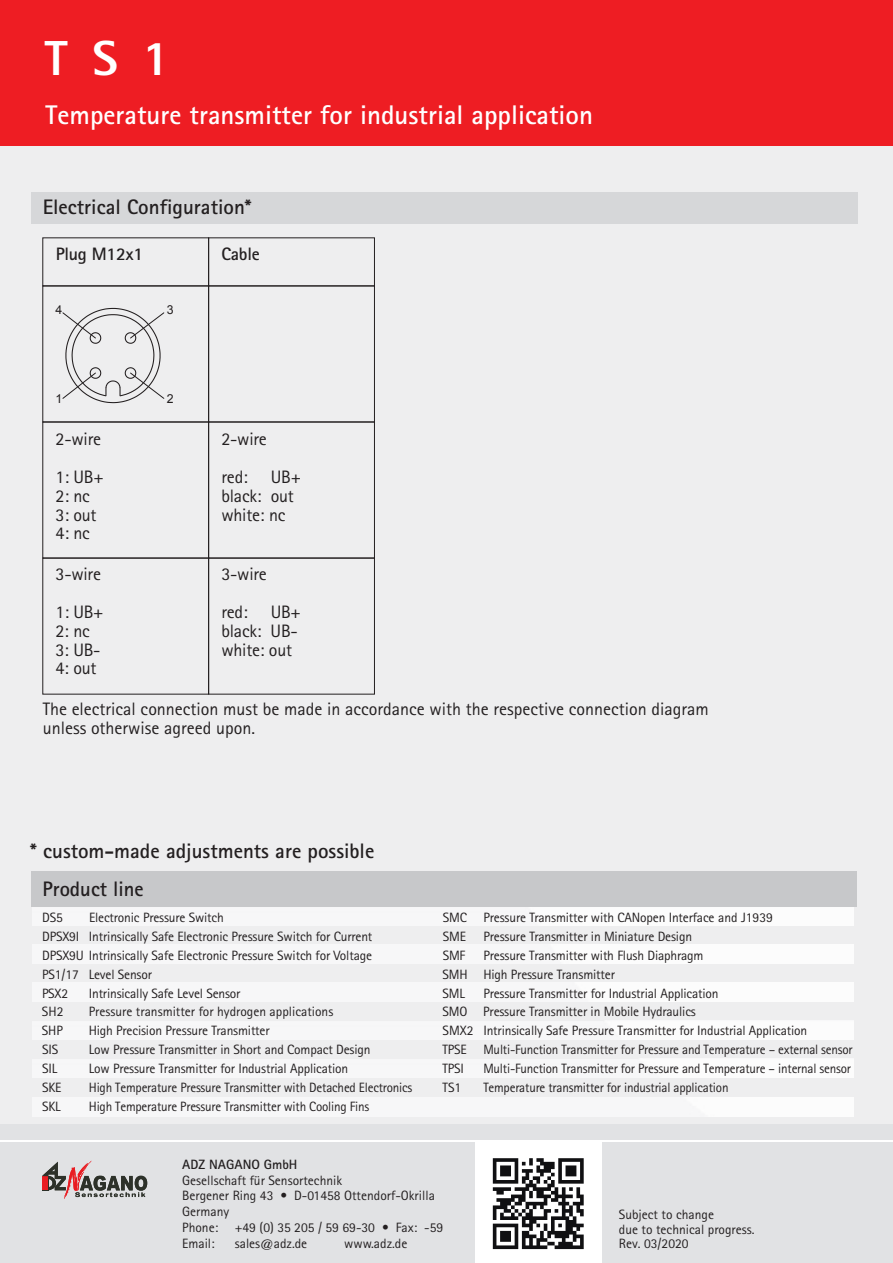
<style>
.page{position:relative;width:893px;height:1263px;background:#fff}
.page>*{position:absolute;margin:0;border:0;box-sizing:border-box;transform-origin:0 0}
.t1{font:800 49.2px "Rotis Sans Serif";color:#fff}
.t2{font:700 27px "Rotis Sans Serif";color:#fff}
.t3{font:700 21px/38.5px "Rotis Sans Serif";color:#231f20}
.t4{font:18px/18.9px "Rotis Sans Serif";color:#231f20}
.t5{font:700 18px "Rotis Sans Serif";letter-spacing:-.015em;color:#231f20}
.t6{font:13.5px/15.8px "Rotis Sans Serif";letter-spacing:-.015em;color:#231f20}
.t7{font:700 13.5px "Rotis Sans Serif";color:#231f20}
.t8{font:12.3px "Arial";color:#231f20}
</style>
<div class="page">
<div style="left:0;top:0;width:893px;height:146px;background:#ee1d23"></div>
<div style="left:0;top:1121px;width:893px;height:142px;background:#e1e2e4"></div>
<hr style="left:0;top:1140px;width:893px;height:1px;background:#fff">
<div style="left:0;top:146px;width:893px;height:978px;background:#eeeeef"></div>
<div style="left:683px;top:1097px;width:170px;height:19px;background:#fcfcfc"></div>
<div style="left:33px;top:906px;width:820px;height:19px;background:#f7f7f8"></div>
<div style="left:575px;top:983px;width:278px;height:19px;background:#fcfcfc"></div>
<div style="left:605px;top:1021px;width:248px;height:19px;background:#fcfcfc"></div>
<div style="left:640px;top:1059px;width:213px;height:19px;background:#fcfcfc"></div>
<div style="left:551px;top:945px;width:302px;height:19px;background:#fcfcfc"></div>
<div style="left:31px;top:871px;width:825px;height:35px;background:#c7c8ca"></div>
<div style="left:31px;top:192px;width:826px;height:32px;background:#d6d7d9"></div>
<div style="left:475px;top:1141px;width:126px;height:122px;background:#fff"></div>
<svg style="left:42px;top:1161px;width:105px;height:38px"></svg>
<svg style="left:493px;top:1158px;width:91px;height:91px"></svg>
<div style="left:43px;top:238px;width:166px;height:48px;border:1px solid #231f20"></div>
<div style="left:208px;top:238px;width:167px;height:48px;border:1px solid #231f20"></div>
<div style="left:43px;top:286px;width:166px;height:136px;border:1px solid #231f20"></div>
<div style="left:208px;top:286px;width:167px;height:136px;border:1px solid #231f20"></div>
<div style="left:43px;top:422px;width:166px;height:136px;border:1px solid #231f20"></div>
<div style="left:208px;top:422px;width:167px;height:136px;border:1px solid #231f20"></div>
<div style="left:43px;top:558px;width:166px;height:136px;border:1px solid #231f20"></div>
<div style="left:208px;top:558px;width:167px;height:136px;border:1px solid #231f20"></div>
<svg style="left:62px;top:307px;width:103px;height:97px"></svg>
<h1 class="t1" style="left:45px;top:27px;width:126px">TS1</h1>
<h2 class="t2" style="left:46px;top:98px;width:549px">Temperature transmitter for industrial application</h2>
<h3 class="t3" style="left:43px;top:187px;width:210px">Electrical Configuration*</h3>
<h3 class="t5" style="left:56px;top:243px;width:89px">Plug M12x1</h3>
<h3 class="t5" style="left:221px;top:243px;width:40px">Cable</h3>
<p class="t8" style="left:56px;top:301px;width:8px">4</p>
<p class="t8" style="left:167px;top:301px;width:8px">3</p>
<p class="t8" style="left:56px;top:391px;width:8px">1</p>
<p class="t8" style="left:167px;top:391px;width:8px">2</p>
<h3 class="t4" style="left:56px;top:420px;width:50px;line-height:37.8px">2-wire<br>1: UB+</h3>
<h3 class="t4" style="left:221px;top:429px;width:47px">2-wire</h3>
<h3 class="t4" style="left:221px;top:467px;width:28px">red:</h3>
<h3 class="t4" style="left:271px;top:467px;width:32px">UB+</h3>
<h3 class="t4" style="left:56px;top:486px;width:36px">2: nc</h3>
<h3 class="t4" style="left:221px;top:486px;width:74px">black: out</h3>
<h3 class="t4" style="left:56px;top:505px;width:43px">3: out</h3>
<h3 class="t4" style="left:221px;top:505px;width:66px">white: nc</h3>
<h3 class="t4" style="left:56px;top:524px;width:36px">4: nc</h3>
<h3 class="t4" style="left:56px;top:564px;width:47px">3-wire</h3>
<h3 class="t4" style="left:221px;top:564px;width:47px">3-wire</h3>
<h3 class="t4" style="left:56px;top:602px;width:50px">1: UB+</h3>
<h3 class="t4" style="left:221px;top:602px;width:28px">red:</h3>
<h3 class="t4" style="left:271px;top:602px;width:32px">UB+</h3>
<h3 class="t4" style="left:56px;top:621px;width:36px">2: nc</h3>
<h3 class="t4" style="left:221px;top:621px;width:78px">black: UB-</h3>
<h3 class="t4" style="left:56px;top:640px;width:47px">3: UB-</h3>
<h3 class="t4" style="left:221px;top:640px;width:72px">white: out</h3>
<h3 class="t4" style="left:56px;top:659px;width:43px">4: out</h3>
<h3 class="t4" style="left:43px;top:700px;width:668px">The electrical connection must be made in accordance with the respective connection diagram unless otherwise agreed upon.</h3>
<h3 class="t3" style="left:42px;top:831px;width:333px;text-indent:-12px">* custom-made adjustments are possible<br>Product line</h3>
<p class="t6" style="left:42px;top:909px;width:22px">DS5</p>
<p class="t6" style="left:89px;top:909px;width:136px">Electronic Pressure Switch</p>
<p class="t6" style="left:443px;top:909px;width:332px">SMC Pressure Transmitter with CANopen Interface and J1939</p>
<p class="t6" style="left:443px;top:928px;width:25px">SME</p>
<p class="t6" style="left:42px;top:928px;width:332px">DPSX9I Intrinsically Safe Electronic Pressure Switch for Current</p>
<p class="t6" style="left:484px;top:928px;width:210px">Pressure Transmitter in Miniature Design</p>
<p class="t6" style="left:42px;top:947px;width:331px">DPSX9U Intrinsically Safe Electronic Pressure Switch for Voltage</p>
<p class="t6" style="left:443px;top:947px;width:24px">SMF</p>
<p class="t6" style="left:483px;top:947px;width:222px">Pressure Transmitter with Flush Diaphragm</p>
<p class="t6" style="left:42px;top:966px;width:111px">PS1/17 Level Sensor</p>
<p class="t6" style="left:443px;top:966px;width:174px">SMH High Pressure Transmitter</p>
<p class="t6" style="left:42px;top:985px;width:28px">PSX2</p>
<p class="t6" style="left:89px;top:985px;width:153px">Intrinsically Safe Level Sensor</p>
<p class="t6" style="left:443px;top:985px;width:24px">SML</p>
<p class="t6" style="left:442px;top:983px;width:278px;line-height:18.9px;text-indent:41px">Pressure Transmitter for Industrial Application<br>SMO Pressure Transmitter in Mobile Hydraulics</p>
<p class="t6" style="left:42px;top:1004px;width:23px">SH2</p>
<p class="t6" style="left:89px;top:1004px;width:246px">Pressure transmitter for hydrogen applications</p>
<p class="t6" style="left:42px;top:1042px;width:18px">SIS</p>
<p class="t6" style="left:89px;top:1042px;width:283px">Low Pressure Transmitter in Short and Compact Design</p>
<p class="t6" style="left:42px;top:1060px;width:17px">SIL</p>
<p class="t6" style="left:89px;top:1060px;width:261px">Low Pressure Transmitter for Industrial Application</p>
<p class="t6" style="left:443px;top:1023px;width:366px">SMX2 Intrinsically Safe Pressure Transmitter for Industrial Application</p>
<p class="t6" style="left:42px;top:1023px;width:22px">SHP</p>
<p class="t6" style="left:89px;top:1023px;width:182px">High Precision Pressure Transmitter</p>
<p class="t6" style="left:443px;top:1042px;width:411px">TPSE Multi-Function Transmitter for Pressure and Temperature – external sensor</p>
<p class="t6" style="left:443px;top:1060px;width:23px">TPSI</p>
<p class="t6" style="left:483px;top:1060px;width:369px">Multi-Function Transmitter for Pressure and Temperature – internal sensor</p>
<p class="t6" style="left:443px;top:1079px;width:20px">TS1</p>
<p class="t6" style="left:483px;top:1079px;width:247px">Temperature transmitter for industrial application</p>
<p class="t6" style="left:42px;top:1079px;width:21px">SKE</p>
<p class="t6" style="left:89px;top:1079px;width:325px">High Temperature Pressure Transmitter with Detached Electronics</p>
<p class="t6" style="left:42px;top:1098px;width:20px">SKL</p>
<p class="t6" style="left:89px;top:1098px;width:282px">High Temperature Pressure Transmitter with Cooling Fins</p>
<p class="t7" style="left:182px;top:1155px;width:117px">ADZ NAGANO GmbH</p>
<p class="t6" style="left:182px;top:1172px;width:263px">Gesellschaft für Sensortechnik<br>Bergener Ring 43 • D-01458 Ottendorf-Okrilla<br>Germany<br>Phone: +49 (0) 35 205 / 59 69-30 • Fax: -59<br>Email:</p>
<p class="t6" style="left:235px;top:1235px;width:74px">sales@adz.de</p>
<p class="t6" style="left:344px;top:1235px;width:65px">www.adz.de</p>
<p class="t6" style="left:619px;top:1208px;width:137px;line-height:14.2px">Subject to change<br>due to technical progress.<br>Rev. 03/2020</p>
</div>
